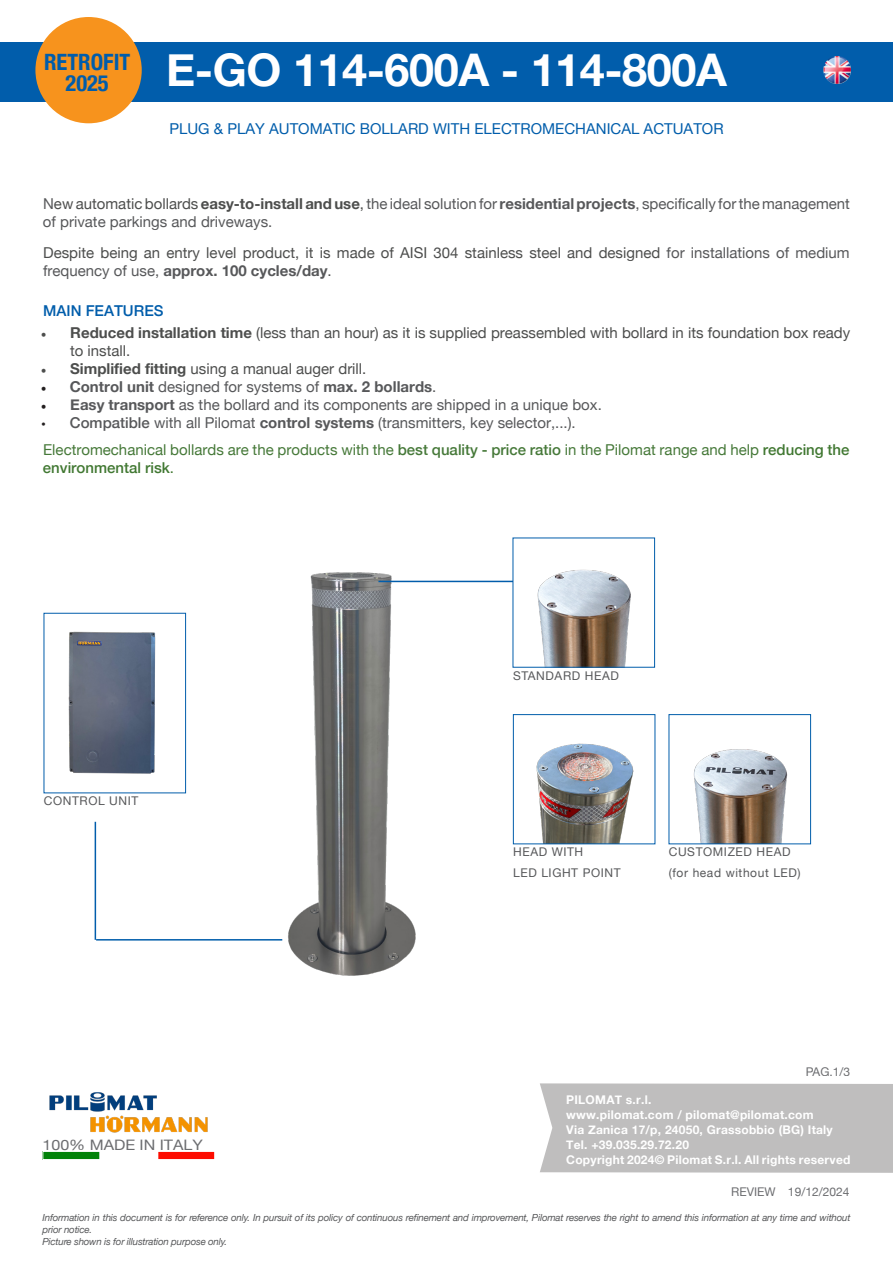
<style>
.page{position:relative;width:893px;height:1263px;background:#fff}
.page>*{position:absolute;margin:0;border:0;box-sizing:border-box;transform-origin:0 0}
.t1{font:700 45px "Helvetica Neue";letter-spacing:-.01em;color:#fff}
.t2{font:700 condensed 22.5px/21px "Helvetica Neue";color:#015dab;text-align:center}
.t3{font:15px/18px "Helvetica Neue";color:#4d4e4d}
.t4{font:15px/18px "Helvetica Neue";color:#57585a}
.t5{font:15px/18px "Helvetica Neue";color:#467939}
.t6{font:15px "Helvetica Neue";color:#015dab}
.t7{font:700 15px "Helvetica Neue";color:#57585a}
.t8{font:500 15px "Helvetica Neue";color:#015dab}
.t9{font:14.4px "Helvetica Neue";color:#6c6d70;scale:1.11 1}
.t10{font:700 12px/15px "Helvetica Neue";letter-spacing:.02em;color:#fff}
.t11{font:12px "Helvetica Neue";letter-spacing:.05em;color:#57585a}
.t12{font:12px "Helvetica Neue";color:#6c6d70}
.t13{font:italic 9.75px/11.7px "Helvetica Neue";letter-spacing:-.02em;color:#57585a}
.s1{color:#4d4e4d}
.s2{font-weight:700;color:#4d4e4d}
.s3{font-weight:700}
.s4{color:#57585a}
.s5{font-weight:700;color:#57585a}
.s6{font-family:"Minion Pro"}
.s7{font-family:"Minion Pro";font-weight:400;color:#231f20}
.s8{font-weight:400}
.s9{font-family:"Minion Pro";color:#231f20}
.s10{font-family:"Myriad Pro";color:#231f20}
.s11{font-weight:500}
.s12{font-weight:500;color:#417832}
.s13{color:#417832}
</style>
<div class="page">
<div style="left:540px;top:1083px;width:353px;height:90px;background:#bfbebe"></div>
<div style="left:0;top:43px;width:893px;height:59px;background:#015dab"></div>
<img style="left:49px;top:1092px;width:159px;height:41px">
<img style="left:45px;top:1153px;width:168px;height:5px">
<div style="left:43px;top:1151px;width:172px;height:9px;border:1px solid #fff"></div>
<img style="left:207px;top:572px;width:292px;height:404px">
<img style="left:537px;top:569px;width:94px;height:96px">
<img style="left:693px;top:749px;width:95px;height:93px">
<div style="left:669px;top:714px;width:142px;height:130px;border:1px solid #015dab"></div>
<img style="left:536px;top:743px;width:98px;height:99px">
<div style="left:513px;top:714px;width:142px;height:130px;border:1px solid #015dab"></div>
<hr style="left:378px;top:581px;width:135px;height:1px;background:#015dab">
<img style="left:68px;top:631px;width:88px;height:143px">
<hr style="left:96px;top:939px;width:186px;height:1px;background:#015dab">
<hr style="left:95px;top:822px;width:1px;height:118px;background:#015dab">
<div style="left:35px;top:17px;width:107px;height:106px;background:#f7931d;border-radius:50%"></div>
<img style="left:823px;top:57px;width:27px;height:27px">
<p class="t2" style="left:44px;top:50px;width:88px">RETROFIT<br>2025</p>
<h1 class="t1" style="left:166px;top:35px;width:562px">E-GO 114-600A - 114-800A</h1>
<p class="t6" style="left:169px;top:118px;width:556px">PLUG &amp; PLAY AUTOMATIC BOLLARD WITH ELECTROMECHANICAL ACTUATOR</p>
<p class="t4" style="left:43px;top:195px;width:808px">N<span class="s1">ew automatic bollards</span> <span class="s2">easy-to-install and use</span><span class="s1">,</span> the ideal solution for <span class="s3">residential projects</span>, specifically for the management of private parkings and driveways.</p>
<p class="t3" style="left:43px;top:244px;width:808px">Despite being an entry level product, it is made of AISI 304 stainless steel and designed <span class="s4">for installations of medium frequency of use,</span> <span class="s5">approx. 100 cycles/day</span>.</p>
<p class="t8" style="left:43px;top:298px;width:122px">MAIN FEATURES</p>
<p class="t3" style="left:70px;top:325px;width:782px;text-indent:-29px"><span class="s6">•</span> <span class="s3">Reduced installation time</span> (less than an hour) as it is supplied preassembled with bollard in its foundation box ready to install.</p>
<p class="t3" style="left:41px;top:361px;width:327px"><span class="s6">•</span> <span class="s3">Simplified fitting</span> using a manual auger drill.</p>
<p class="t7" style="left:41px;top:375px;width:397px"><span class="s7">•</span> Control unit <span class="s8">designed for systems of</span> max. 2 bollards<span class="s8">.</span></p>
<p class="t4" style="left:41px;top:397px;width:562px"><span class="s9">•</span> <span class="s3">Easy transport</span> as the bollard and its components are shipped in a unique box.</p>
<p class="t4" style="left:41px;top:415px;width:536px"><span class="s10">•</span> <span class="s11">Compatible</span> with all Pilomat <span class="s3">control systems</span> (transmitters, key selector,...).</p>
<p class="t5" style="left:43px;top:441px;width:808px">Electromechanical bollards are the products with the <span class="s11">best quality - price ratio</span> in the Pilomat range and help <span class="s12">reducing the environmental risk</span><span class="s13">.</span></p>
<p class="t11" style="left:44px;top:791px;width:96px">CONTROL UNIT</p>
<p class="t9" style="left:43px;top:1135px;width:146px">100% MADE IN ITALY</p>
<p class="t11" style="left:513px;top:667px;width:107px">STANDARD HEAD</p>
<p class="t11" style="left:513px;top:843px;width:72px">HEAD WITH</p>
<p class="t11" style="left:513px;top:864px;width:109px">LED LIGHT POINT</p>
<p class="t11" style="left:669px;top:843px;width:123px">CUSTOMIZED HEAD</p>
<p class="t11" style="left:669px;top:864px;width:133px">(for head without LED)</p>
<p class="t12" style="left:806px;top:1063px;width:46px">PAG.1/3</p>
<p class="t10" style="left:566px;top:1093px;width:286px">PILOMAT s.r.l.<br>www.pilomat.com / pilomat@pilomat.com<br>Via Zanica 17/p, 24050, Grassobbio (BG) Italy Tel. +39.035.29.72.20<br>Copyright 2024© Pilomat S.r.l. All rights reserved</p>
<p class="t12" style="left:731px;top:1183px;width:120px">REVIEW 19/12/2024</p>
<p class="t13" style="left:43px;top:1212px;width:809px">Information in this document is for reference only. In pursuit of its policy of continuous refinement and improvement, Pilomat reserves the right to amend this information at any time and without prior notice.<br>Picture shown is for illustration purpose only.</p>
</div>
